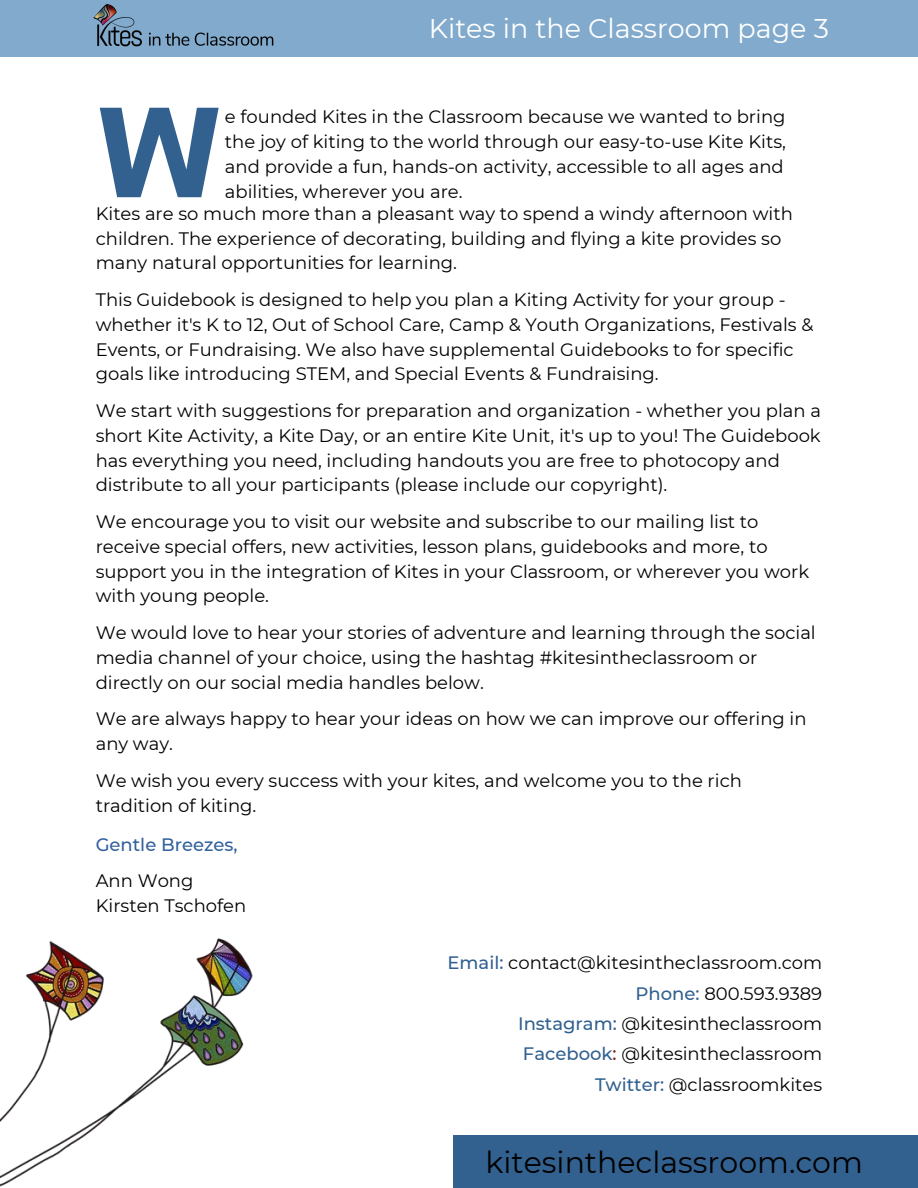
<style>
.page{position:relative;width:918px;height:1188px;background:#fff}
.page>*{position:absolute;margin:0;border:0;box-sizing:border-box;transform-origin:0 0}
.t1{font:700 131.7px "Glacial Indifference";color:#326190}
.t2{font:30px "Montserrat";color:#000}
.t3{font:27px "Montserrat";color:#fff}
.t4{font:18px/24.8px "Montserrat";color:#000}
.t5{font:500 18px "Montserrat";color:#32619d}
.s1{font-weight:500;color:#326190}
.s2{font-weight:500;color:#7d1d14}
</style>
<div class="page">
<div style="left:454px;top:1135px;width:464px;height:53px;background:#326190"></div>
<img style="left:0;top:938px;width:253px;height:249px">
<div style="left:0;top:0;width:918px;height:57px;background:#82aacc"></div>
<img style="left:93px;top:4px;width:181px;height:43px">
<h3 class="t3" style="left:429px;top:12px;width:402px">Kites in the Classroom page 3</h3>
<h1 class="t1" style="left:99px;top:72px;width:122px">W</h1>
<p class="t4" style="left:225px;top:105px;width:563px;text-align:justify">e founded Kites in the Classroom because we wanted to bring the joy of kiting to the world through our easy-to-use Kite Kits, and provide a fun, hands-on activity, accessible to all ages and</p>
<p class="t4" style="left:225px;top:179px;width:239px">abilities, wherever you are.</p>
<p class="t4" style="left:96px;top:201px;width:699px">Kites are so much more than a pleasant way to spend a windy afternoon with children. The experience of decorating, building and flying a kite provides so many natural opportunities for learning.</p>
<p class="t4" style="left:96px;top:287px;width:719px">This Guidebook is designed to help you plan a Kiting Activity for your group - whether it's K to 12, Out of School Care, Camp &amp; Youth Organizations, Festivals &amp; Events, or Fundraising. We also have supplemental Guidebooks to for specific goals like introducing STEM, and Special Events &amp; Fundraising.</p>
<p class="t4" style="left:96px;top:398px;width:727px">We start with suggestions for preparation and organization - whether you plan a short Kite Activity, a Kite Day, or an entire Kite Unit, it's up to you! The Guidebook has everything you need, including handouts you are free to photocopy and distribute to all your participants (please include our copyright).</p>
<p class="t4" style="left:96px;top:509px;width:715px">We encourage you to visit our website and subscribe to our mailing list to receive special offers, new activities, lesson plans, guidebooks and more, to support you in the integration of Kites in your Classroom, or wherever you work with young people.</p>
<p class="t4" style="left:96px;top:620px;width:722px">We would love to hear your stories of adventure and learning through the social media channel of your choice, using the hashtag #kitesintheclassroom or directly on our social media handles below.</p>
<p class="t4" style="left:96px;top:707px;width:712px">We are always happy to hear your ideas on how we can improve our offering in any way.</p>
<p class="t4" style="left:96px;top:768px;width:648px">We wish you every success with your kites, and welcome you to the rich tradition of kiting.</p>
<p class="t5" style="left:96px;top:833px;width:143px">Gentle Breezes,</p>
<p class="t4" style="left:96px;top:869px;width:152px">Ann Wong<br>Kirsten Tschofen</p>
<p class="t4" style="left:448px;top:948px;width:376px;line-height:30.3px;text-align:right"><span class="s1">Email:</span> contact@kitesintheclassroom.com<br><span class="s1">Phone:</span> 800.593.9389<br><span class="s1">Instagram:</span> @kitesintheclassroom<br><span class="s1">Facebook</span><span class="s2">:</span> @kitesintheclassroom<br><span class="s1">Twitter:</span> @classroomkites</p>
<h2 class="t2" style="left:486px;top:1144px;width:379px">kitesintheclassroom.com</h2>
</div>
